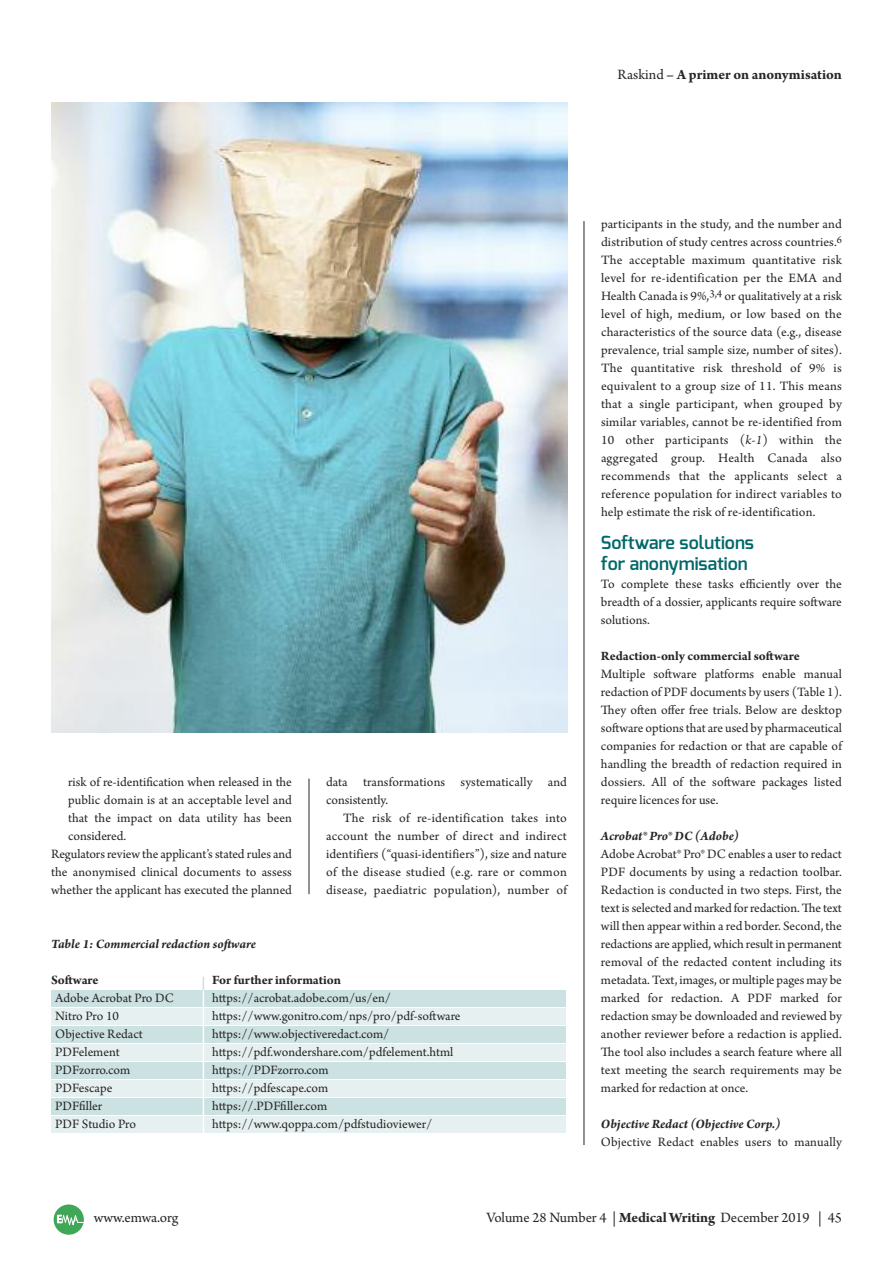
<style>
.page{position:relative;width:893px;height:1263px;background:#fff}
.page>*{position:absolute;margin:0;border:0;box-sizing:border-box;transform-origin:0 0}
.t1{font:600 18px/21px "Exo";color:#006768}
.t2{font:15px "Arno Pro";letter-spacing:-.005em;color:#272526}
.t3{font:700 15px "Arno Pro";letter-spacing:-.005em;color:#272526}
.t4{font:13.5px/18px "Arno Pro";color:#272526;text-align:justify}
.t5{font:italic 700 13.5px "Arno Pro";letter-spacing:-.005em;color:#272526}
.t6{font:700 13.5px "Arno Pro";letter-spacing:-.005em;color:#272526}
.s1{font-weight:400}
.s2{font-style:italic}
.s3{font-weight:700}
</style>
<div class="page">
<div style="left:51px;top:990px;width:514px;height:17px;background:#cce1e1"></div>
<div style="left:51px;top:1008px;width:514px;height:17px;background:#e6f0f0"></div>
<div style="left:51px;top:1026px;width:514px;height:17px;background:#cce1e1"></div>
<div style="left:51px;top:1044px;width:514px;height:17px;background:#e6f0f0"></div>
<div style="left:51px;top:1062px;width:514px;height:17px;background:#cce1e1"></div>
<div style="left:51px;top:1080px;width:514px;height:17px;background:#e6f0f0"></div>
<div style="left:51px;top:1098px;width:514px;height:17px;background:#cce1e1"></div>
<div style="left:51px;top:1116px;width:514px;height:17px;background:#e6f0f0"></div>
<svg style="left:54px;top:1204px;width:30px;height:31px"></svg>
<hr style="left:309px;top:779px;width:1px;height:115px;background:#272526">
<hr style="left:584px;top:221px;width:1px;height:924px;background:#272526">
<img style="left:51px;top:102px;width:516px;height:630px">
<hr style="left:203px;top:984px;width:1px;height:162px;background:#fff">
<svg style="left:203px;top:977px;width:1px;height:13px"></svg>
<p class="t3" style="left:617px;top:69px;width:226px"><span class="s1">Raskind</span> – A primer on anonymisation</p>
<p class="t4" style="left:68px;top:774px;width:225px">risk of re-identification when released in the</p>
<p class="t4" style="left:68px;top:792px;width:225px">public domain is at an acceptable level and</p>
<p class="t4" style="left:68px;top:810px;width:225px">that the impact on data utility has been</p>
<p class="t4" style="left:68px;top:828px;width:60px">considered.</p>
<p class="t4" style="left:51px;top:846px;width:242px">Regulators review the applicant’s stated rules and</p>
<p class="t4" style="left:51px;top:864px;width:242px">the anonymised clinical documents to assess</p>
<p class="t4" style="left:51px;top:882px;width:242px">whether the applicant has executed the planned</p>
<p class="t4" style="left:326px;top:774px;width:242px">data transformations systematically and consistently.</p>
<p class="t4" style="left:326px;top:810px;width:242px;text-indent:17px">The risk of re-identification takes into account the number of direct and indirect identifiers (“quasi-identifiers”), size and nature of the disease studied (e.g. rare or common disease, paediatric population), number of</p>
<p class="t5" style="left:51px;top:939px;width:206px">Table 1: Commercial redaction software</p>
<p class="t6" style="left:51px;top:975px;width:49px">Software</p>
<p class="t6" style="left:212px;top:975px;width:130px">For further information</p>
<p class="t4" style="left:55px;top:990px;width:120px">Adobe Acrobat Pro DC</p>
<p class="t4" style="left:212px;top:990px;width:180px">https://acrobat.adobe.com/us/en/</p>
<p class="t4" style="left:55px;top:1008px;width:65px">Nitro Pro 10</p>
<p class="t4" style="left:212px;top:1008px;width:250px">https://www.gonitro.com/nps/pro/pdf-software</p>
<p class="t4" style="left:55px;top:1026px;width:89px">Objective Redact</p>
<p class="t4" style="left:212px;top:1026px;width:179px">https://www.objectiveredact.com/</p>
<p class="t4" style="left:55px;top:1044px;width:66px">PDFelement</p>
<p class="t4" style="left:212px;top:1044px;width:243px">https://pdf.wondershare.com/pdfelement.html</p>
<p class="t4" style="left:55px;top:1062px;width:76px">PDFzorro.com</p>
<p class="t4" style="left:212px;top:1062px;width:118px">https://PDFzorro.com</p>
<p class="t4" style="left:55px;top:1080px;width:59px">PDFescape</p>
<p class="t4" style="left:212px;top:1080px;width:118px">https://pdfescape.com</p>
<p class="t4" style="left:55px;top:1098px;width:48px">PDFfiller</p>
<p class="t4" style="left:212px;top:1098px;width:117px">https://.PDFfiller.com</p>
<p class="t4" style="left:55px;top:1116px;width:82px">PDF Studio Pro</p>
<p class="t4" style="left:212px;top:1116px;width:222px">https://www.qoppa.com/pdfstudioviewer/</p>
<p class="t4" style="left:601px;top:216px;width:242px">participants in the study, and the number and distribution of study centres across countries.<sup>6<br></sup>The acceptable maximum quantitative risk level for re-identification per the EMA and Health Canada is 9%,<sup>3,4</sup> or qualitatively at a risk level of high, medium, or low based on the characteristics of the source data (e.g., disease prevalence, trial sample size, number of sites).<br>The quantitative risk threshold of 9% is equivalent to a group size of 11. This means that a single participant, when grouped by similar variables, cannot be re-identified from 10 other participants (<span class="s2">k-1</span>) within the aggregated group. Health Canada also recommends that the applicants select a reference population for indirect variables to help estimate the risk of re-identification.</p>
<h1 class="t1" style="left:601px;top:534px;width:154px">Software solutions for anonymisation</h1>
<p class="t4" style="left:601px;top:576px;width:242px">To complete these tasks efficiently over the breadth of a dossier, applicants require software solutions.</p>
<p class="t6" style="left:601px;top:651px;width:200px">Redaction-only commercial software</p>
<p class="t4" style="left:601px;top:666px;width:242px">Multiple software platforms enable manual redaction of PDF documents by users (Table 1).<br>They often offer free trials. Below are desktop software options that are used by pharmaceutical companies for redaction or that are capable of handling the breadth of redaction required in dossiers. All of the software packages listed require licences for use.</p>
<p class="t5" style="left:601px;top:831px;width:140px">Acrobat® Pro® DC (Adobe)</p>
<p class="t4" style="left:601px;top:846px;width:242px">Adobe Acrobat® Pro® DC enables a user to redact PDF documents by using a redaction toolbar.<br>Redaction is conducted in two steps. First, the text is selected and marked for redaction. The text will then appear within a red border. Second, the redactions are applied, which result in permanent removal of the redacted content including its metadata. Text, images, or multiple pages may be marked for redaction. A PDF marked for redaction smay be downloaded and reviewed by another reviewer before a redaction is applied.<br>The tool also includes a search feature where all text meeting the search requirements may be marked for redaction at once.</p>
<p class="t5" style="left:601px;top:1119px;width:181px">Objective Redact (Objective Corp.)</p>
<p class="t4" style="left:601px;top:1134px;width:242px">Objective Redact enables users to manually</p>
<p class="t2" style="left:94px;top:1212px;width:86px">www.emwa.org</p>
<p class="t2" style="left:486px;top:1212px;width:357px">Volume 28 Number 4 | <span class="s3">Medical Writing</span> December 2019 | 45</p>
</div>
